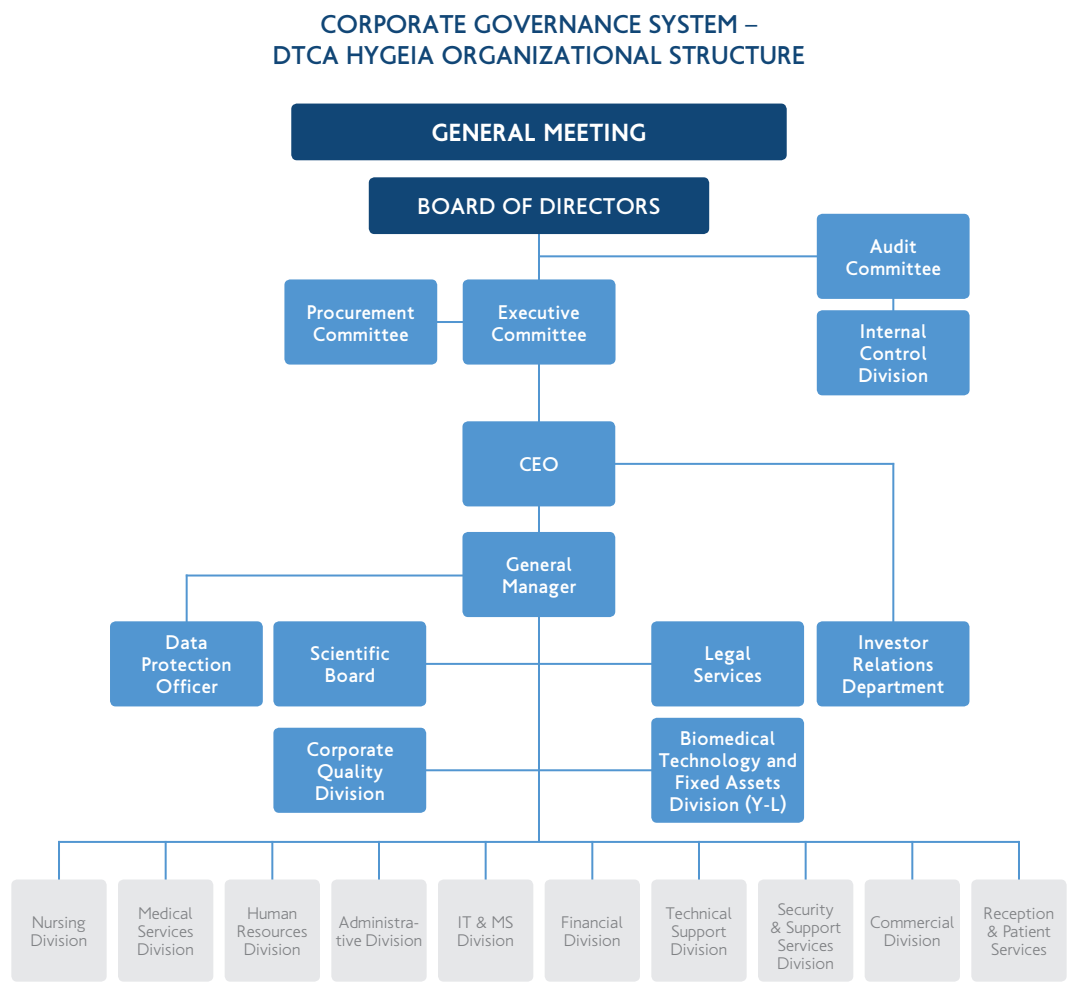
<style>
.page{position:relative;width:1078px;height:993px;background:#fff}
.page>*{position:absolute;margin:0;border:0;box-sizing:border-box;transform-origin:0 0}
.t1{font:500 26px/31px "PF Transport";color:#114676;text-align:center}
.t2{font:700 25px "PF Transport";letter-spacing:.01em;color:#fff}
.t3{font:500 23px "PF Transport";letter-spacing:.01em;color:#fff}
.t4{font:500 20px/22px "PF Transport";letter-spacing:.01em;color:#fff;text-align:center}
.t5{font:300 17px/18px "PF Transport";letter-spacing:.01em;color:#808285}
</style>
<div class="page">
<hr style="left:186px;top:574px;width:354px;height:2px;background:#5296d1">
<hr style="left:186px;top:574px;width:2px;height:107px;background:#5296d1">
<div style="left:110px;top:621px;width:153px;height:85px;background:#5296d1;border-radius:6px"></div>
<hr style="left:540px;top:462px;width:353px;height:2px;background:#5296d1">
<hr style="left:892px;top:463px;width:2px;height:218px;background:#5296d1">
<div style="left:816px;top:621px;width:153px;height:85px;background:#5296d1;border-radius:6px"></div>
<hr style="left:58px;top:840px;width:2px;height:57px;background:#5296d1">
<hr style="left:165px;top:840px;width:2px;height:57px;background:#5296d1">
<hr style="left:271px;top:840px;width:2px;height:57px;background:#5296d1">
<hr style="left:378px;top:840px;width:2px;height:57px;background:#5296d1">
<hr style="left:484px;top:840px;width:2px;height:57px;background:#5296d1">
<hr style="left:591px;top:840px;width:2px;height:57px;background:#5296d1">
<hr style="left:697px;top:840px;width:2px;height:57px;background:#5296d1">
<hr style="left:804px;top:840px;width:2px;height:57px;background:#5296d1">
<hr style="left:1017px;top:840px;width:2px;height:57px;background:#5296d1">
<hr style="left:911px;top:840px;width:2px;height:66px;background:#5296d1">
<hr style="left:892px;top:227px;width:2px;height:139px;background:#5296d1">
<hr style="left:540px;top:255px;width:334px;height:2px;background:#5296d1">
<hr style="left:371px;top:662px;width:335px;height:2px;background:#5296d1">
<hr style="left:58px;top:840px;width:960px;height:2px;background:#5296d1">
<hr style="left:371px;top:769px;width:335px;height:2px;background:#5296d1">
<hr style="left:538px;top:227px;width:2px;height:614px;background:#5296d1">
<hr style="left:364px;top:321px;width:190px;height:2px;background:#5296d1">
<div style="left:291px;top:103px;width:495px;height:57px;background:#114676;border-radius:6px"></div>
<div style="left:273px;top:727px;width:153px;height:85px;background:#5296d1;border-radius:6px"></div>
<div style="left:273px;top:621px;width:153px;height:85px;background:#5296d1;border-radius:6px"></div>
<div style="left:651px;top:621px;width:152px;height:85px;background:#5296d1;border-radius:6px"></div>
<div style="left:11px;top:879px;width:96px;height:102px;background:#e6e7e9;border-radius:6px"></div>
<div style="left:118px;top:879px;width:95px;height:102px;background:#e6e7e9;border-radius:6px"></div>
<div style="left:225px;top:879px;width:95px;height:102px;background:#e6e7e9;border-radius:6px"></div>
<div style="left:331px;top:879px;width:95px;height:102px;background:#e6e7e9;border-radius:6px"></div>
<div style="left:438px;top:879px;width:95px;height:102px;background:#e6e7e9;border-radius:6px"></div>
<div style="left:544px;top:879px;width:95px;height:102px;background:#e6e7e9;border-radius:6px"></div>
<div style="left:651px;top:879px;width:95px;height:102px;background:#e6e7e9;border-radius:6px"></div>
<div style="left:757px;top:879px;width:96px;height:102px;background:#e6e7e9;border-radius:6px"></div>
<div style="left:864px;top:879px;width:95px;height:102px;background:#e6e7e9;border-radius:6px"></div>
<div style="left:971px;top:879px;width:95px;height:102px;background:#e6e7e9;border-radius:6px"></div>
<div style="left:284px;top:279px;width:153px;height:85px;background:#5296d1;border-radius:6px"></div>
<div style="left:816px;top:214px;width:153px;height:85px;background:#5296d1;border-radius:6px"></div>
<div style="left:816px;top:310px;width:153px;height:85px;background:#5296d1;border-radius:6px"></div>
<div style="left:369px;top:177px;width:340px;height:57px;background:#114676;border-radius:6px"></div>
<div style="left:462px;top:279px;width:153px;height:85px;background:#5296d1;border-radius:6px"></div>
<div style="left:462px;top:421px;width:153px;height:85px;background:#5296d1;border-radius:6px"></div>
<div style="left:462px;top:531px;width:153px;height:86px;background:#5296d1;border-radius:6px"></div>
<div style="left:651px;top:717px;width:152px;height:105px;background:#5296d1;border-radius:6px"></div>
<h1 class="t1" style="left:273px;top:9px;width:533px">CORPORATE GOVERNANCE SYSTEM –<br>DTCA HYGEIA ORGANIZATIONAL STRUCTURE</h1>
<p class="t2" style="left:431px;top:118px;width:216px">GENERAL MEETING</p>
<p class="t3" style="left:417px;top:193px;width:244px">BOARD OF DIRECTORS</p>
<p class="t4" style="left:307px;top:300px;width:109px;text-align:left">Procurement<br>Committee</p>
<p class="t4" style="left:491px;top:300px;width:97px">Executive<br>Committee</p>
<p class="t4" style="left:519px;top:453px;width:41px">CEO</p>
<p class="t4" style="left:502px;top:553px;width:75px;text-align:left">General<br>Manager</p>
<p class="t4" style="left:845px;top:235px;width:97px">Audit<br>Committee</p>
<p class="t4" style="left:858px;top:320px;width:71px;text-align:justify">Internal Control Division</p>
<p class="t4" style="left:141px;top:631px;width:92px">Data<br>Protection<br>Officer</p>
<p class="t4" style="left:842px;top:631px;width:104px">Investor<br>Relations<br>Department</p>
<p class="t4" style="left:310px;top:642px;width:81px">Scientific<br>Board</p>
<p class="t4" style="left:693px;top:642px;width:70px">Legal<br>Services</p>
<p class="t4" style="left:306px;top:737px;width:89px">Corporate<br>Quality<br>Division</p>
<p class="t4" style="left:658px;top:726px;width:140px">Biomedical<br>Technology and<br>Fixed Assets<br>Division (Y-L)</p>
<p class="t5" style="left:31px;top:913px;width:58px">Nursing<br>Division</p>
<p class="t5" style="left:137px;top:904px;width:58px;text-align:justify">Medical Services Division</p>
<p class="t5" style="left:237px;top:904px;width:72px;text-align:center">Human<br>Resources<br>Division</p>
<p class="t5" style="left:335px;top:913px;width:88px">Administra&shy;tive Division</p>
<p class="t5" style="left:457px;top:913px;width:58px">IT &amp; MS<br>Division</p>
<p class="t5" style="left:561px;top:913px;width:63px">Financial<br>Division</p>
<p class="t5" style="left:665px;top:904px;width:68px">Technical<br>Support<br>Division</p>
<p class="t5" style="left:770px;top:900px;width:72px;text-align:center">Security &amp; Support<br>Services<br>Division</p>
<p class="t5" style="left:869px;top:913px;width:86px;text-align:center">Commercial<br>Division</p>
<p class="t5" style="left:983px;top:904px;width:72px">Reception &amp; Patient<br>Services</p>
</div>
